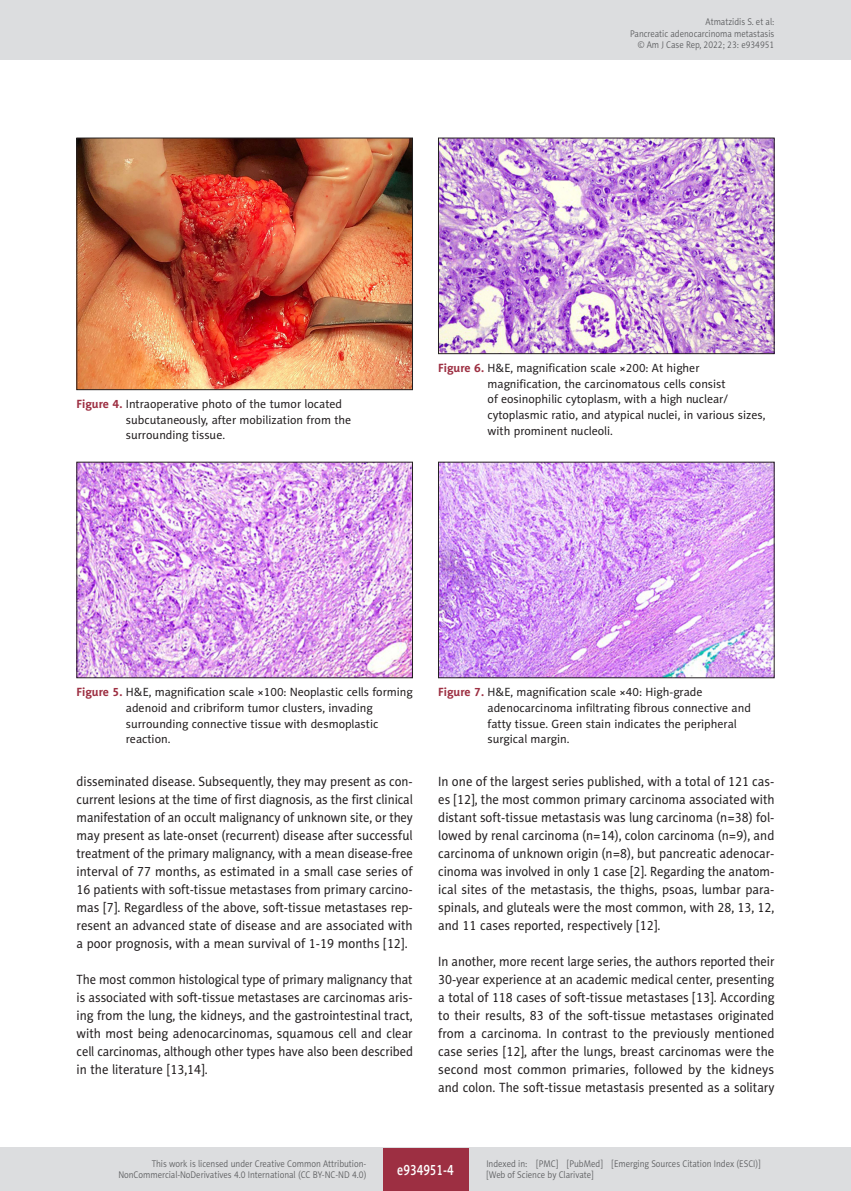
<style>
.page{position:relative;width:851px;height:1191px;background:#fff}
.page>*{position:absolute;margin:0;border:0;box-sizing:border-box;transform-origin:0 0}
.t1{font:15px "Naomi Sans EFN Medium";color:#fff;scale:.8 1}
.AJCR_Body{font:13.5px/18px "Naomi Sans EFN";color:#231f20;text-align:justify;scale:.94 1}
.AJCR_Body-2{font:13.5px/18px "Naomi Sans EFN";color:#231f20;text-align:justify;scale:.95 1}
.AJCR_Body-3{font:13.5px/18px "Naomi Sans EFN";color:#231f20;text-align:justify;scale:.93 1}
.AJCR_Rycina_tytul{font:12px/15.8px "Naomi Sans EFN";color:#231f20}
.t2{font:9.75px/11.2px "Naomi Sans EFN Light";color:#57585a;text-align:right;scale:.9 1}
.s1{font-weight:700;color:#9d2f42}
</style>
<div class="page">
<img style="left:79px;top:140px;width:331px;height:248px">
<div style="left:77px;top:138px;width:335px;height:252px;border:1px solid #231f20"></div>
<img style="left:79px;top:464px;width:331px;height:212px">
<img style="left:440px;top:140px;width:332px;height:212px">
<div style="left:438px;top:138px;width:336px;height:216px;border:1px solid #231f20"></div>
<img style="left:440px;top:464px;width:332px;height:212px">
<div style="left:438px;top:462px;width:336px;height:216px;border:1px solid #231f20"></div>
<div style="left:0;top:0;width:850px;height:60px;background:#dcdddf"></div>
<hr style="left:850px;top:0;width:1px;height:60px;background:#dcdddf">
<div style="left:0;top:1148px;width:850px;height:43px;background:#dcdddf"></div>
<div style="left:383px;top:1147px;width:85px;height:43px;background:#9d2f42"></div>
<p class="t2" style="left:630px;top:16px;width:162px">Atmatzidis S. et al:<br>Pancreatic adenocarcinoma metastasis © Am J Case Rep, 2022; 23: e934951</p>
<p class="AJCR_Rycina_tytul" style="left:126px;top:396px;width:227px;text-indent:-49px"><span class="s1">Figure 4.</span> Intraoperative photo of the tumor located subcutaneously, after mobilization from the surrounding tissue.</p>
<p class="AJCR_Rycina_tytul" style="left:487px;top:360px;width:279px;text-indent:-49px"><span class="s1">Figure 6.</span> H&amp;E, magnification scale ×200: At higher magnification, the carcinomatous cells consist<br>of eosinophilic cytoplasm, with a high nuclear/ cytoplasmic ratio, and atypical nuclei, in various sizes, with prominent nucleoli.</p>
<p class="AJCR_Rycina_tytul" style="left:126px;top:684px;width:288px;text-indent:-49px"><span class="s1">Figure 5.</span> H&amp;E, magnification scale ×100: Neoplastic cells forming adenoid and cribriform tumor clusters, invading surrounding connective tissue with desmoplastic reaction.</p>
<p class="AJCR_Body" style="left:77px;top:772px;width:359px">disseminated disease. Subsequently, they may present as con&shy;current lesions at the time of first diagnosis, as the first clinical manifestation of an occult malignancy of unknown site, or they may present as late-onset (recurrent) disease after successful treatment of the primary malignancy, with a mean disease-free interval of 77 months, as estimated in a small case series of 16 patients with soft-tissue metastases from primary carcino&shy;mas [7]. Regardless of the above, soft-tissue metastases rep&shy;resent an advanced state of disease and are associated with a poor prognosis, with a mean survival of 1-19 months [12].</p>
<p class="AJCR_Body-3" style="left:77px;top:970px;width:363px">The most common histological type of primary malignancy that is associated with soft-tissue metastases are carcinomas aris&shy;ing from the lung, the kidneys, and the gastrointestinal tract, with most being adenocarcinomas, squamous cell and clear cell carcinomas, although other types have also been described in the literature [13,14].</p>
<p class="AJCR_Rycina_tytul" style="left:487px;top:684px;width:265px;text-indent:-49px"><span class="s1">Figure 7.</span> H&amp;E, magnification scale ×40: High-grade adenocarcinoma infiltrating fibrous connective and fatty tissue. Green stain indicates the peripheral surgical margin.</p>
<p class="AJCR_Body-2" style="left:438px;top:772px;width:355px">In one of the largest series published, with a total of 121 cas&shy;es [12], the most common primary carcinoma associated with distant soft-tissue metastasis was lung carcinoma (n=38) fol&shy;lowed by renal carcinoma (n=14), colon carcinoma (n=9), and carcinoma of unknown origin (n=8), but pancreatic adenocar&shy;cinoma was involved in only 1 case [2]. Regarding the anatom&shy;ical sites of the metastasis, the thighs, psoas, lumbar para&shy;spinals, and gluteals were the most common, with 28, 13, 12, and 11 cases reported, respectively [12].</p>
<p class="AJCR_Body" style="left:438px;top:952px;width:359px">In another, more recent large series, the authors reported their 30-year experience at an academic medical center, presenting a total of 118 cases of soft-tissue metastases [13]. According to their results, 83 of the soft-tissue metastases originated from a carcinoma. In contrast to the previously mentioned case series [12], after the lungs, breast carcinomas were the second most common primaries, followed by the kidneys and colon. The soft-tissue metastasis presented as a solitary</p>
<p class="t2" style="left:118px;top:1158px;width:277px">This work is licensed under Creative Common Attribution-<br>NonCommercial-NoDerivatives 4.0 International (CC BY-NC-ND 4.0)</p>
<p class="t1" style="left:397px;top:1160px;width:72px">e934951-4</p>
<p class="t2" style="left:486px;top:1158px;width:306px;text-align:left">Indexed in: [PMC] [PubMed] [Emerging Sources Citation Index (ESCI)] [Web of Science by Clarivate]</p>
</div>
